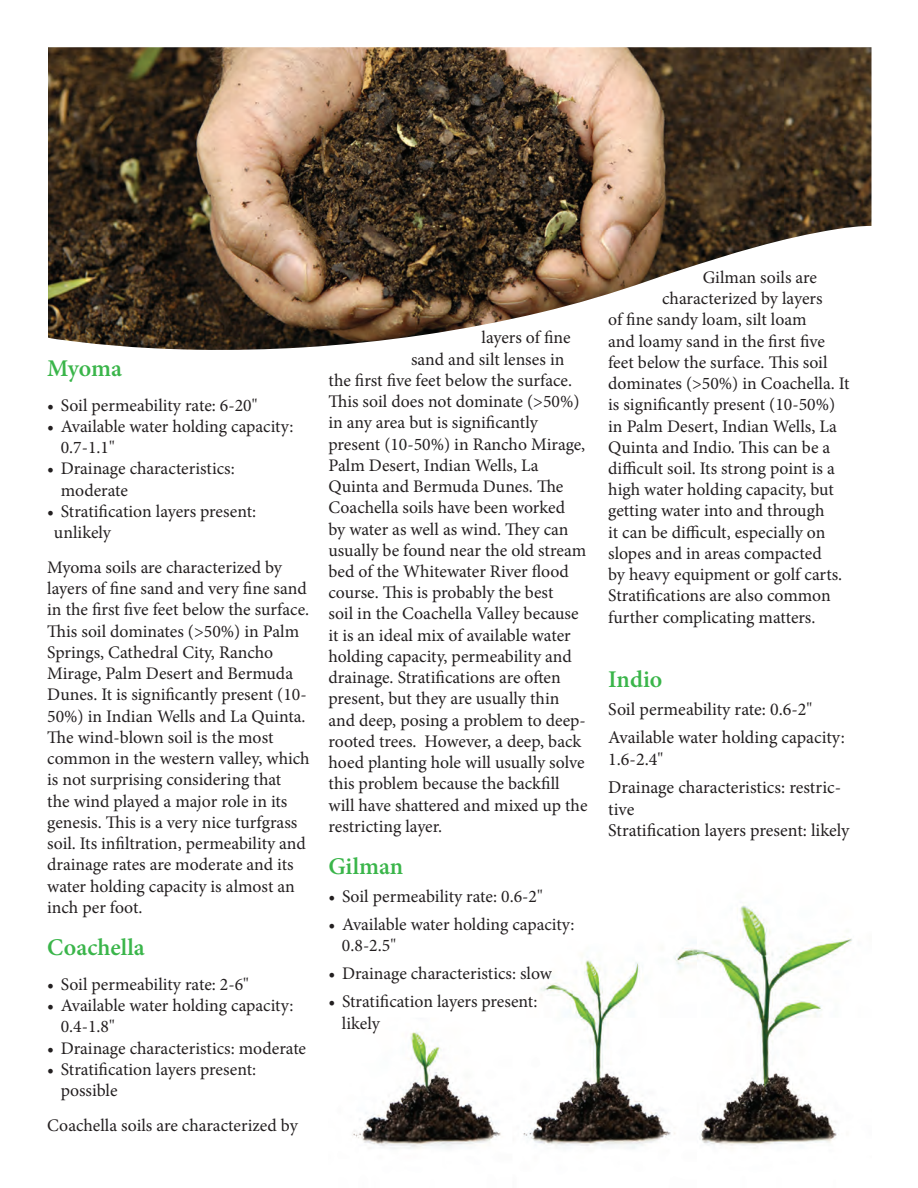
<style>
.page{position:relative;width:918px;height:1188px;background:#fff}
.page>*{position:absolute;margin:0;border:0;box-sizing:border-box;transform-origin:0 0}
.t1{font:600 24px "Minion Pro";color:#3ab54a}
.t2{font:18px/28.3px "Minion Pro";color:#231f20}
.t3{font:17.7px/21.3px "Minion Pro";color:#231f20}
</style>
<div class="page">
<img style="left:353px;top:905px;width:499px;height:244px">
<img style="left:48px;top:47px;width:824px;height:303px">
<h1 class="t1" style="left:47px;top:352px;width:76px">Myoma</h1>
<p class="t3" style="left:47px;top:395px;width:212px">• Soil permeability rate: 6-20"</p>
<p class="t3" style="left:61px;top:416px;width:234px;text-indent:-13px">• Available water holding capacity:<br>0.7-1.1"</p>
<p class="t3" style="left:61px;top:458px;width:176px;text-indent:-13px">• Drainage characteristics: moderate</p>
<p class="t3" style="left:54px;top:501px;width:204px;text-indent:-7px">• Stratification layers present: unlikely</p>
<p class="t3" style="left:47px;top:557px;width:264px">Myoma soils are characterized by layers of fine sand and very fine sand in the first five feet below the surface.<br>This soil dominates (&gt;50%) in Palm Springs, Cathedral City, Rancho Mirage, Palm Desert and Bermuda Dunes. It is significantly present (10- 50%) in Indian Wells and La Quinta.<br>The wind-blown soil is the most common in the western valley, which is not surprising considering that<br>the wind played a major role in its genesis. This is a very nice turfgrass soil. Its infiltration, permeability and drainage rates are moderate and its water holding capacity is almost an inch per foot.</p>
<h1 class="t1" style="left:47px;top:931px;width:99px">Coachella</h1>
<p class="t3" style="left:47px;top:974px;width:203px">• Soil permeability rate: 2-6"</p>
<p class="t3" style="left:61px;top:995px;width:234px;text-indent:-13px">• Available water holding capacity:<br>0.4-1.8"</p>
<p class="t3" style="left:47px;top:1037px;width:260px">• Drainage characteristics: moderate</p>
<p class="t3" style="left:61px;top:1059px;width:197px;text-indent:-13px">• Stratification layers present: possible</p>
<p class="t3" style="left:47px;top:1115px;width:252px">Coachella soils are characterized by</p>
<p class="t3" style="left:482px;top:327px;width:91px">layers of fine</p>
<p class="t3" style="left:411px;top:348px;width:155px">sand and silt lenses in</p>
<p class="t3" style="left:329px;top:370px;width:245px">the first five feet below the surface.</p>
<p class="t3" style="left:329px;top:391px;width:253px">This soil does not dominate (&gt;50%)</p>
<p class="t3" style="left:329px;top:412px;width:211px">in any area but is significantly</p>
<p class="t3" style="left:329px;top:433px;width:258px">present (10-50%) in Rancho Mirage,</p>
<p class="t3" style="left:329px;top:455px;width:212px">Palm Desert, Indian Wells, La</p>
<p class="t3" style="left:329px;top:476px;width:236px">Quinta and Bermuda Dunes. The</p>
<p class="t3" style="left:329px;top:497px;width:238px">Coachella soils have been worked</p>
<p class="t3" style="left:329px;top:518px;width:242px">by water as well as wind. They can</p>
<p class="t3" style="left:329px;top:540px;width:259px">usually be found near the old stream</p>
<p class="t3" style="left:329px;top:561px;width:242px">bed of the Whitewater River flood</p>
<p class="t3" style="left:329px;top:582px;width:226px">course. This is probably the best</p>
<p class="t3" style="left:329px;top:603px;width:252px">soil in the Coachella Valley because</p>
<p class="t3" style="left:329px;top:624px;width:244px">it is an ideal mix of available water</p>
<p class="t3" style="left:329px;top:646px;width:245px">holding capacity, permeability and</p>
<p class="t3" style="left:329px;top:667px;width:234px">drainage. Stratifications are often</p>
<p class="t3" style="left:329px;top:688px;width:232px">present, but they are usually thin</p>
<p class="t3" style="left:329px;top:709px;width:259px">and deep, posing a problem to deep-</p>
<p class="t3" style="left:329px;top:731px;width:254px">rooted trees. However, a deep, back</p>
<p class="t3" style="left:329px;top:752px;width:258px">hoed planting hole will usually solve</p>
<p class="t3" style="left:329px;top:773px;width:233px">this problem because the backfill</p>
<p class="t3" style="left:329px;top:794px;width:261px">will have shattered and mixed up the</p>
<p class="t3" style="left:329px;top:816px;width:115px">restricting layer.</p>
<h1 class="t1" style="left:328px;top:850px;width:76px">Gilman</h1>
<p class="t3" style="left:328px;top:886px;width:216px">• Soil permeability rate: 0.6-2"</p>
<p class="t3" style="left:342px;top:914px;width:234px;text-indent:-13px">• Available water holding capacity:<br>0.8-2.5"</p>
<p class="t3" style="left:328px;top:963px;width:225px">• Drainage characteristics: slow</p>
<p class="t3" style="left:342px;top:991px;width:197px;text-indent:-13px">• Stratification layers present: likely</p>
<p class="t3" style="left:703px;top:267px;width:116px">Gilman soils are</p>
<p class="t3" style="left:662px;top:288px;width:162px">characterized by layers</p>
<p class="t3" style="left:608px;top:309px;width:200px">of fine sandy loam, silt loam</p>
<p class="t3" style="left:608px;top:330px;width:218px">and loamy sand in the first five</p>
<p class="t3" style="left:608px;top:352px;width:221px">feet below the surface. This soil</p>
<p class="t3" style="left:608px;top:373px;width:243px">dominates (&gt;50%) in Coachella. It</p>
<p class="t3" style="left:608px;top:394px;width:228px">is significantly present (10-50%)</p>
<p class="t3" style="left:608px;top:415px;width:230px">in Palm Desert, Indian Wells, La</p>
<p class="t3" style="left:608px;top:437px;width:224px">Quinta and Indio. This can be a</p>
<p class="t3" style="left:608px;top:458px;width:228px">difficult soil. Its strong point is a</p>
<p class="t3" style="left:608px;top:479px;width:227px">high water holding capacity, but</p>
<p class="t3" style="left:608px;top:500px;width:218px">getting water into and through</p>
<p class="t3" style="left:608px;top:522px;width:219px">it can be difficult, especially on</p>
<p class="t3" style="left:608px;top:543px;width:215px">slopes and in areas compacted</p>
<p class="t3" style="left:608px;top:564px;width:236px">by heavy equipment or golf carts.</p>
<p class="t3" style="left:608px;top:585px;width:224px">Stratifications are also common</p>
<p class="t3" style="left:608px;top:606px;width:209px">further complicating matters.</p>
<h1 class="t1" style="left:608px;top:662px;width:56px">Indio</h1>
<p class="t2" style="left:608px;top:695px;width:238px">Soil permeability rate: 0.6-2"<br>Available water holding capacity:</p>
<p class="t2" style="left:608px;top:745px;width:234px">1.6-2.4"<br>Drainage characteristics: restric-</p>
<p class="t2" style="left:608px;top:798px;width:243px;line-height:21.6px">tive<br>Stratification layers present: likely</p>
</div>
